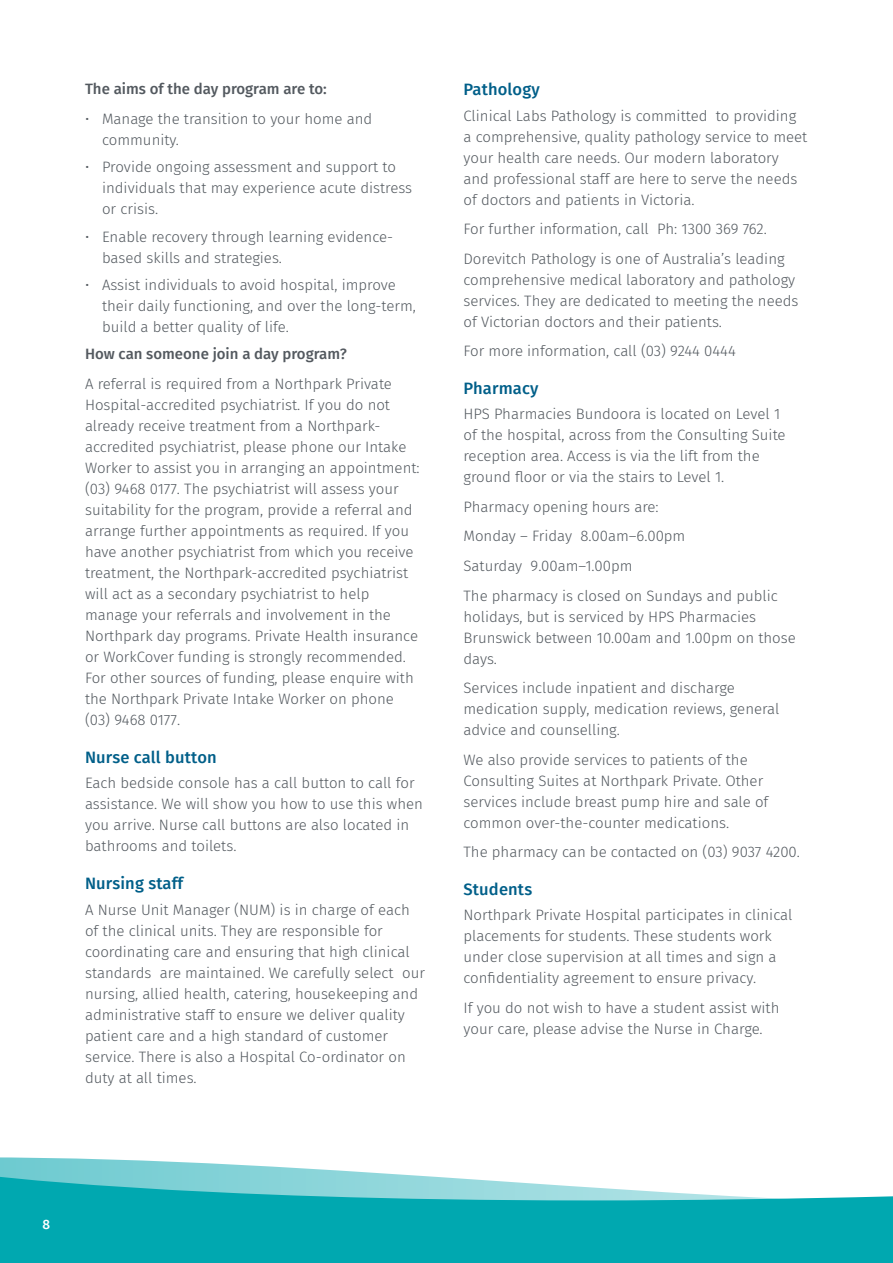
<style>
.page{position:relative;width:893px;height:1263px;background:#fff}
.page>*{position:absolute;margin:0;border:0;box-sizing:border-box;transform-origin:0 0}
.t1{font:500 16.5px "Fira Sans";letter-spacing:.01em;color:#005f89}
.t2{font:300 15px/21px "Fira Sans";color:#53595f}
.t3{font:500 15px "Fira Sans";color:#53595f}
.t4{font:500 13.5px "Fira Sans";color:#fff}
</style>
<div class="page">
<svg style="left:0;top:1157px;width:391px;height:17px"></svg>
<svg style="left:0;top:1174px;width:893px;height:89px;background:#2cb6bd"></svg>
<p class="t3" style="left:85px;top:77px;width:243px">The aims of the day program are to:</p>
<p class="t2" style="left:102px;top:108px;width:272px;text-indent:-17px">• Manage the transition to your home and community.</p>
<p class="t2" style="left:102px;top:156px;width:312px;text-indent:-17px">• Provide ongoing assessment and support to individuals that may experience acute distress or crisis.</p>
<p class="t2" style="left:102px;top:226px;width:293px;text-indent:-17px">• Enable recovery through learning evidence&shy;based skills and strategies.</p>
<p class="t2" style="left:102px;top:274px;width:315px;text-indent:-17px">• Assist individuals to avoid hospital, improve their daily functioning, and over the long-term, build a better quality of life.</p>
<p class="t3" style="left:85px;top:342px;width:263px">How can someone join a day program?</p>
<p class="t2" style="left:85px;top:373px;width:336px">A referral is required from a Northpark Private Hospital-accredited psychiatrist. If you do not already receive treatment from a Northpark&shy;accredited psychiatrist, please phone our Intake Worker to assist you in arranging an appointment: (03) 9468 0177. The psychiatrist will assess your suitability for the program, provide a referral and arrange further appointments as required. If you have another psychiatrist from which you receive treatment, the Northpark-accredited psychiatrist will act as a secondary psychiatrist to help manage your referrals and involvement in the Northpark day programs. Private Health insurance or WorkCover funding is strongly recommended.<br>For other sources of funding, please enquire with the Northpark Private Intake Worker on phone (03) 9468 0177.</p>
<p class="t1" style="left:85px;top:744px;width:133px">Nurse call button</p>
<p class="t2" style="left:85px;top:772px;width:339px">Each bedside console has a call button to call for assistance. We will show you how to use this when you arrive. Nurse call buttons are also located in bathrooms and toilets.</p>
<p class="t1" style="left:85px;top:870px;width:100px">Nursing staff</p>
<p class="t2" style="left:85px;top:899px;width:341px">A Nurse Unit Manager (NUM) is in charge of each of the clinical units. They are responsible for coordinating care and ensuring that high clinical standards are maintained. We carefully select our nursing, allied health, catering, housekeeping and administrative staff to ensure we deliver quality patient care and a high standard of customer service. There is also a Hospital Co-ordinator on duty at all times.</p>
<p class="t1" style="left:463px;top:76px;width:78px">Pathology</p>
<p class="t2" style="left:463px;top:105px;width:345px">Clinical Labs Pathology is committed to providing a comprehensive, quality pathology service to meet your health care needs. Our modern laboratory and professional staff are here to serve the needs of doctors and patients in Victoria.</p>
<p class="t2" style="left:463px;top:214px;width:323px;line-height:29.5px">For further information, call Ph: 1300 369 762.<br>Dorevitch Pathology is one of Australia’s leading</p>
<p class="t2" style="left:463px;top:269px;width:336px">comprehensive medical laboratory and pathology services. They are dedicated to meeting the needs of Victorian doctors and their patients.</p>
<p class="t2" style="left:463px;top:340px;width:274px">For more information, call (03) 9244 0444</p>
<p class="t1" style="left:463px;top:375px;width:76px">Pharmacy</p>
<p class="t2" style="left:463px;top:404px;width:324px">HPS Pharmacies Bundoora is located on Level 1 of the hospital, across from the Consulting Suite reception area. Access is via the lift from the ground floor or via the stairs to Level 1.</p>
<p class="t2" style="left:463px;top:492px;width:316px;line-height:29.5px">Pharmacy opening hours are:<br>Monday – Friday 8.00am–6.00pm<br>Saturday 9.00am–1.00pm<br>The pharmacy is closed on Sundays and public</p>
<p class="t2" style="left:463px;top:606px;width:334px">holidays, but is serviced by HPS Pharmacies<br>Brunswick between 10.00am and 1.00pm on those days.</p>
<p class="t2" style="left:463px;top:677px;width:317px">Services include inpatient and discharge medication supply, medication reviews, general advice and counselling.</p>
<p class="t2" style="left:463px;top:749px;width:306px">We also provide services to patients of the Consulting Suites at Northpark Private. Other services include breast pump hire and sale of common over-the-counter medications.</p>
<p class="t2" style="left:463px;top:841px;width:338px">The pharmacy can be contacted on (03) 9037 4200.</p>
<p class="t1" style="left:463px;top:876px;width:70px">Students</p>
<p class="t2" style="left:463px;top:904px;width:330px">Northpark Private Hospital participates in clinical placements for students. These students work under close supervision at all times and sign a confidentiality agreement to ensure privacy.</p>
<p class="t2" style="left:463px;top:997px;width:317px">If you do not wish to have a student assist with your care, please advise the Nurse in Charge.</p>
<p class="t4" style="left:43px;top:1213px;width:9px">8</p>
</div>
